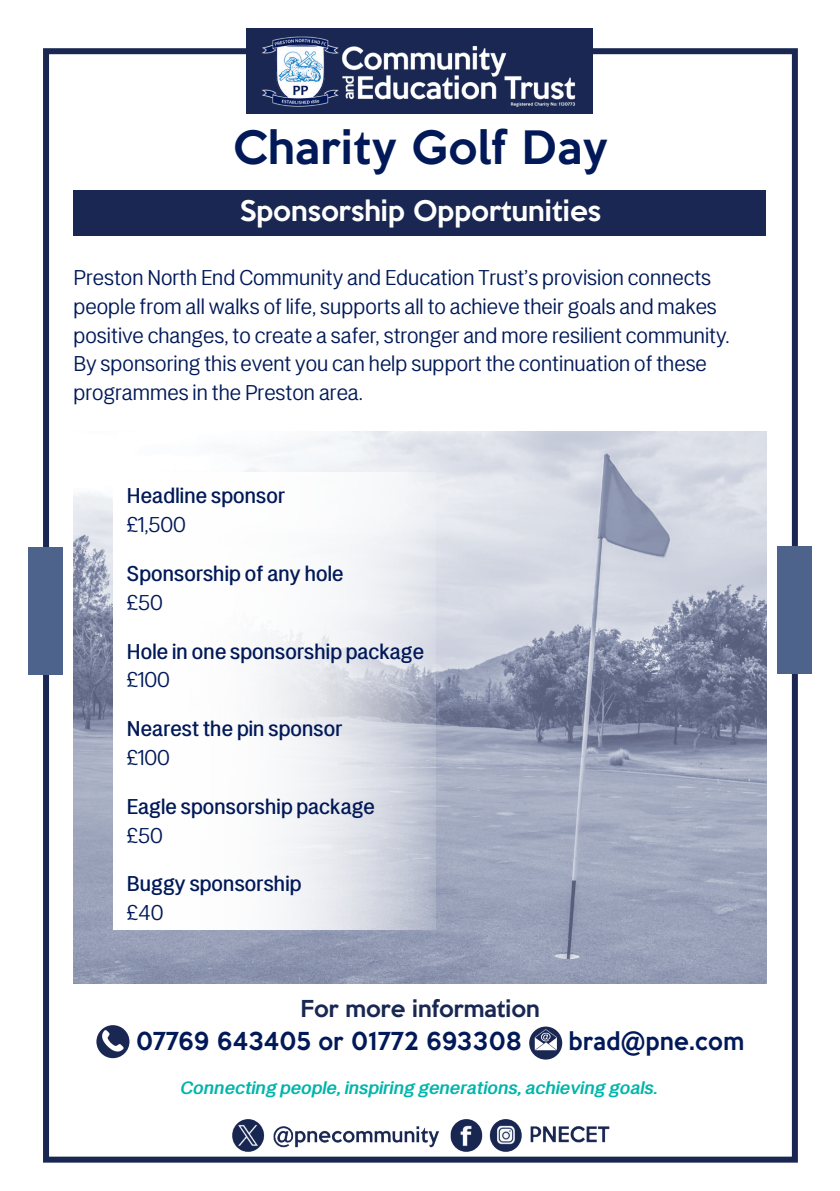
<style>
.page{position:relative;width:840px;height:1191px;background:#fff}
.page>*{position:absolute;margin:0;border:0;box-sizing:border-box;transform-origin:0 0}
.t1{font:500 42px "Keep Calm";letter-spacing:.02em;color:#011958}
.t2{font:500 26px "Keep Calm";color:#fff}
.t3{font:24px/28.8px "LT Amber";color:#011958}
.t4{font:500 24px "LT Amber";color:#011958}
.t5{font:500 22.6px "Keep Calm";letter-spacing:.02em;color:#011958;scale:.94 1}
.t6{font:500 21.4px "Keep Calm";color:#192752}
.t7{font:italic 600 20px "LT Amber";color:#00b5aa;scale:1.05 1}
</style>
<div class="page">
<div style="left:43px;top:48px;width:754px;height:1114px;border:6px solid #192752"></div>
<img style="left:73px;top:431px;width:693px;height:553px">
<div style="left:96px;top:1025px;width:33px;height:33px;background:#192752;border-radius:50%"></div>
<img style="left:101px;top:1027px;width:23px;height:25px">
<div style="left:529px;top:1026px;width:33px;height:33px;background:#192752;border-radius:50%"></div>
<img style="left:533px;top:1028px;width:24px;height:22px">
<div style="left:73px;top:191px;width:693px;height:45px;background:#192752"></div>
<div style="left:29px;top:547px;width:34px;height:128px;background:#4d638b"></div>
<div style="left:776px;top:546px;width:34px;height:127px;background:#4d638b"></div>
<div style="left:246px;top:28px;width:346px;height:85px;background:#192752"></div>
<img style="left:257px;top:36px;width:324px;height:78px">
<img style="left:230px;top:1119px;width:381px;height:38px">
<svg style="left:113px;top:472px;width:323px;height:458px"></svg>
<h1 class="t1" style="left:233px;top:111px;width:376px">Charity Golf Day</h1>
<p class="t2" style="left:239px;top:188px;width:363px">Sponsorship Opportunities</p>
<p class="t3" style="left:73px;top:263px;width:657px">Preston North End Community and Education Trust’s provision connects people from all walks of life, supports all to achieve their goals and makes positive changes, to create a safer, stronger and more resilient community.<br>By sponsoring this event you can help support the continuation of these programmes in the Preston area.</p>
<p class="t4" style="left:127px;top:483px;width:160px">Headline sponsor</p>
<p class="t3" style="left:127px;top:510px;width:60px">£1,500</p>
<p class="t4" style="left:127px;top:561px;width:218px">Sponsorship of any hole</p>
<p class="t3" style="left:127px;top:588px;width:37px">£50</p>
<p class="t4" style="left:127px;top:638px;width:298px">Hole in one sponsorship package</p>
<p class="t3" style="left:127px;top:666px;width:44px">£100</p>
<p class="t4" style="left:127px;top:716px;width:217px">Nearest the pin sponsor</p>
<p class="t3" style="left:127px;top:743px;width:44px">£100</p>
<p class="t4" style="left:127px;top:794px;width:249px">Eagle sponsorship package</p>
<p class="t3" style="left:127px;top:821px;width:37px">£50</p>
<p class="t4" style="left:127px;top:871px;width:176px">Buggy sponsorship</p>
<p class="t3" style="left:127px;top:898px;width:38px">£40</p>
<p class="t6" style="left:300px;top:989px;width:240px">For more information</p>
<p class="t5" style="left:136px;top:1021px;width:411px">07769 643405 or 01772 693308</p>
<p class="t5" style="left:568px;top:1021px;width:187px">brad@pne.com</p>
<p class="t7" style="left:180px;top:1077px;width:459px">Connecting people,inspiring generations,achieving goals.</p>
</div>
